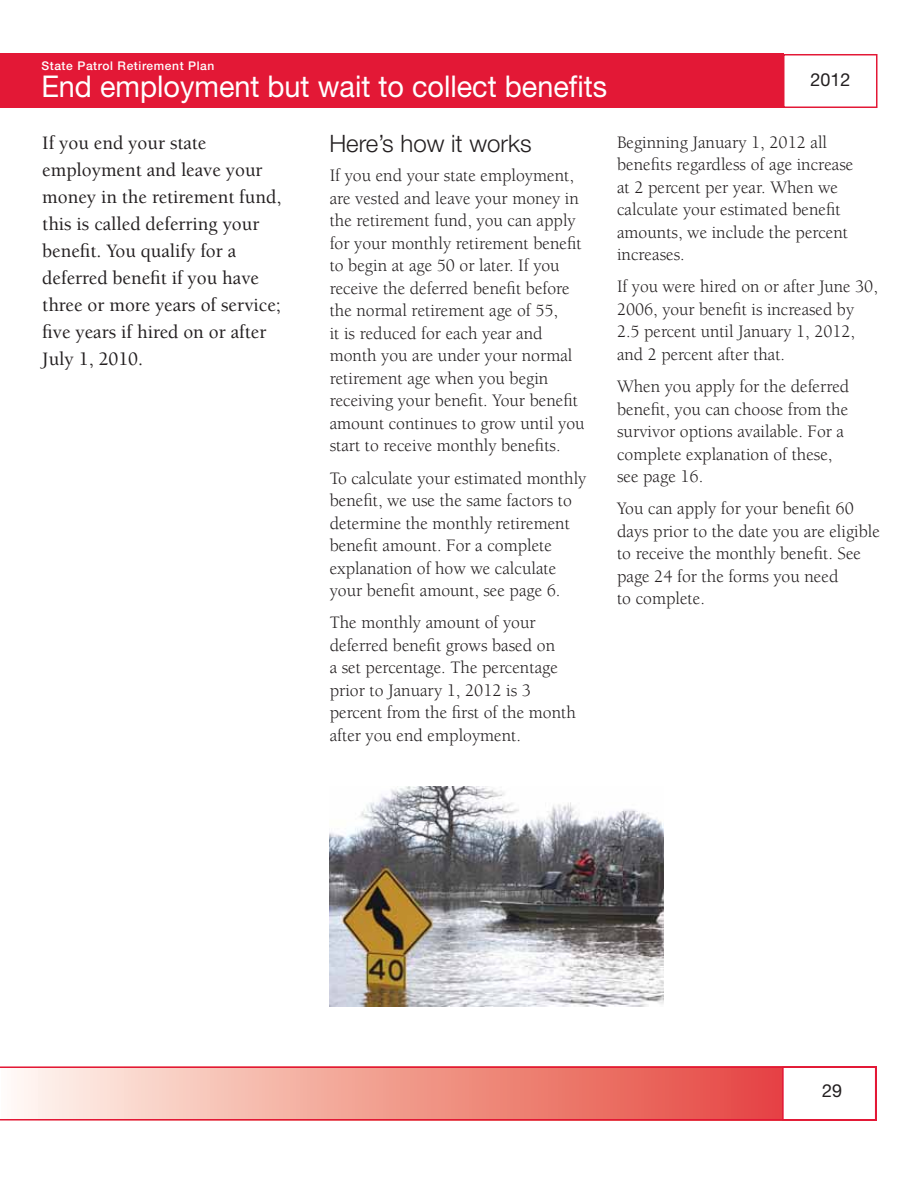
<style>
.page{position:relative;width:918px;height:1188px;background:#fff}
.page>*{position:absolute;margin:0;border:0;box-sizing:border-box;transform-origin:0 0}
.t1{font:30px "Helvetica Neue LT Std";color:#fff;scale:.96 1}
.t2{font:300 24px "Helvetica Neue LT Std";color:#231f20}
.t3{font:500 19.5px/27px "Berkeley Std";color:#231f20}
.t4{font:18px/22.5px "Berkeley Std";color:#231f20}
.t5{font:18px "Helvetica Neue LT Std";color:#231f20}
.t6{font:500 12px "Helvetica Neue LT Std";letter-spacing:.05em;color:#fff}
</style>
<div class="page">
<div style="left:0;top:54px;width:784px;height:54px;background:#e31836"></div>
<img style="left:329px;top:786px;width:334px;height:221px">
<div style="left:783px;top:54px;width:94px;height:54px;border:2px solid #e31836"></div>
<svg style="left:0;top:1066px;width:876px;height:55px;background:#f19f97"></svg>
<p class="t6" style="left:41px;top:61px;width:175px">State Patrol Retirement Plan</p>
<h1 class="t1" style="left:41px;top:75px;width:591px">End employment but wait to collect benefits</h1>
<p class="t5" style="left:810px;top:73px;width:42px">2012</p>
<p class="t3" style="left:42px;top:131px;width:241px">If you end your state employment and leave your money in the retirement fund, this is called deferring your benefit. You qualify for a deferred benefit if you have three or more years of service; five years if hired on or after<br>July 1, 2010.</p>
<h2 class="t2" style="left:329px;top:135px;width:204px">Here’s how it works</h2>
<p class="t4" style="left:330px;top:166px;width:256px">If you end your state employment, are vested and leave your money in the retirement fund, you can apply for your monthly retirement benefit to begin at age 50 or later. If you receive the deferred benefit before the normal retirement age of 55,<br>it is reduced for each year and month you are under your normal retirement age when you begin receiving your benefit. Your benefit amount continues to grow until you start to receive monthly benefits.</p>
<p class="t4" style="left:330px;top:468px;width:258px">To calculate your estimated monthly benefit, we use the same factors to determine the monthly retirement benefit amount. For a complete explanation of how we calculate your benefit amount, see page 6.</p>
<p class="t4" style="left:330px;top:613px;width:248px">The monthly amount of your deferred benefit grows based on<br>a set percentage. The percentage prior to January 1, 2012 is 3 percent from the first of the month after you end employment.</p>
<p class="t4" style="left:617px;top:132px;width:238px">Beginning January 1, 2012 all benefits regardless of age increase at 2 percent per year. When we calculate your estimated benefit amounts, we include the percent increases.</p>
<p class="t4" style="left:617px;top:277px;width:262px">If you were hired on or after June 30,<br>2006, your benefit is increased by<br>2.5 percent until January 1, 2012, and 2 percent after that.</p>
<p class="t4" style="left:617px;top:377px;width:234px">When you apply for the deferred benefit, you can choose from the survivor options available. For a complete explanation of these, see page 16.</p>
<p class="t4" style="left:617px;top:499px;width:264px">You can apply for your benefit 60 days prior to the date you are eligible to receive the monthly benefit. See page 24 for the forms you need<br>to complete.</p>
<p class="t5" style="left:822px;top:1084px;width:22px">29</p>
</div>
